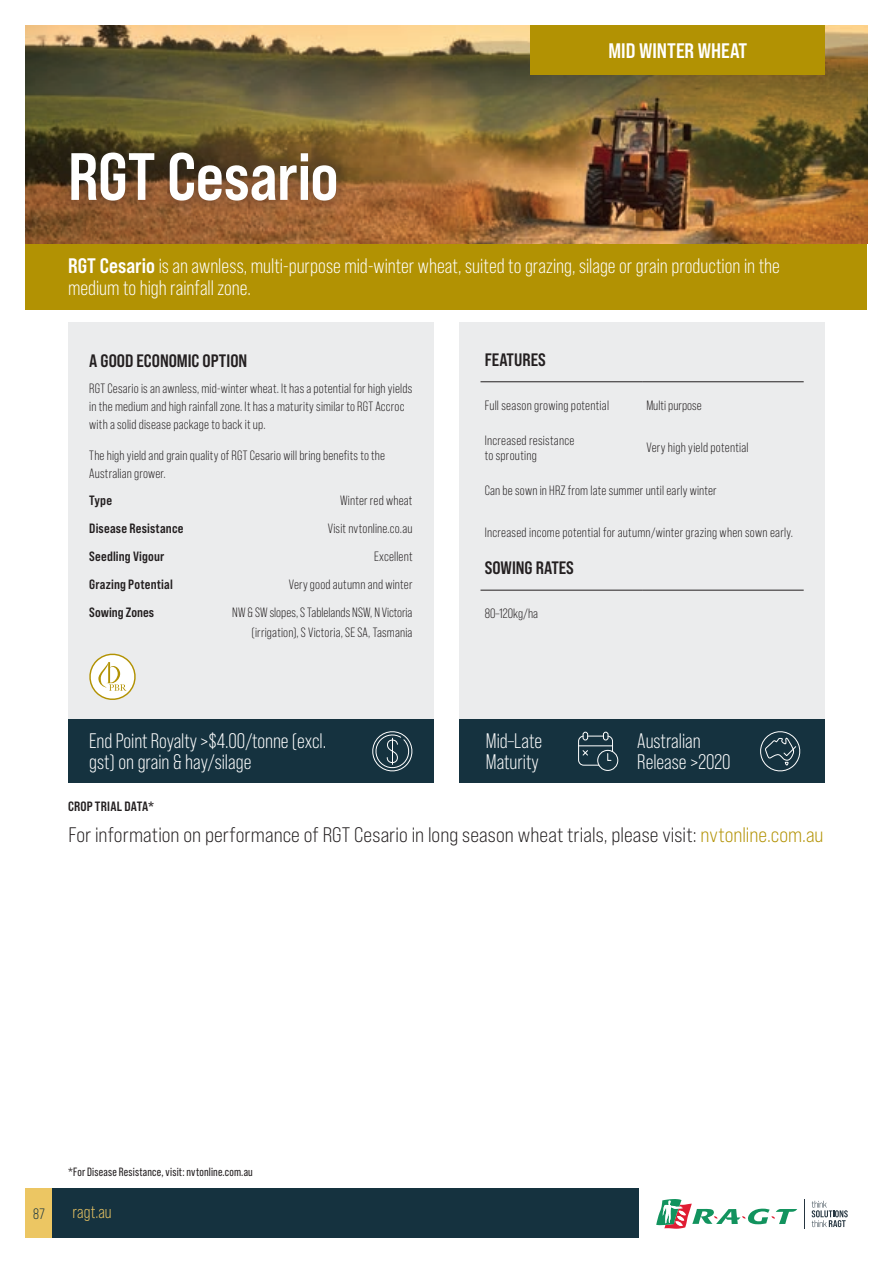
<style>
.page{position:relative;width:893px;height:1263px;background:#fff}
.page>*{position:absolute;margin:0;border:0;box-sizing:border-box;transform-origin:0 0}
.t1{font:66.75px "Bebas Neue Pro Sm E Bd";letter-spacing:-.005em;color:#fff}
.t2{font:21px/21px "Bebas Neue Pro";color:#fff}
.t3{font:21px "Bebas Neue Pro Sm E Bk";letter-spacing:.005em;color:#231f20}
.t4{font:21px "Bebas Neue Pro Sm E Bd";color:#fff}
.t5{font:18px "Bebas Neue Pro Sm E Bd";color:#231f20}
.t6{font:18px "Bebas Neue Pro";color:#ecc663}
.t7{font:15px "Bebas Neue Pro";color:#15323f}
.t8{font:13.5px/18px "Bebas Neue Pro";letter-spacing:.015em;color:#231f20}
.t9{font:13.5px "Bebas Neue Pro Sm E Bd";letter-spacing:.01em;color:#231f20}
.t10{font:12px "Bebas Neue Pro";letter-spacing:.015em;color:#231f20}
.s1{font-family:"Bebas Neue Pro Sm E Bd"}
.s2{color:#b29203}
</style>
<div class="page">
<img style="left:26px;top:26px;width:841px;height:218px">
<div style="left:57px;top:139px;width:293px;height:75px;background:#231f20;opacity:.6"></div>
<div style="left:26px;top:244px;width:841px;height:65px;background:#b29203"></div>
<div style="left:68px;top:322px;width:366px;height:461px;background:#ebeced"></div>
<div style="left:459px;top:322px;width:366px;height:398px;background:#ebeced"></div>
<hr style="left:480px;top:590px;width:162px;height:1px;background:#231f20">
<hr style="left:642px;top:590px;width:162px;height:1px;background:#231f20">
<hr style="left:480px;top:381px;width:162px;height:1px;background:#231f20">
<hr style="left:642px;top:381px;width:162px;height:1px;background:#231f20">
<div style="left:531px;top:26px;width:294px;height:49px;background:#b29203"></div>
<svg style="left:89px;top:653px;width:47px;height:47px"></svg>
<div style="left:459px;top:720px;width:366px;height:63px;background:#15323f"></div>
<div style="left:68px;top:720px;width:366px;height:63px;background:#15323f"></div>
<div style="left:583px;top:732px;width:5px;height:8px;border:1px solid #fff;border-radius:2px"></div>
<div style="left:603px;top:732px;width:5px;height:8px;border:1px solid #fff;border-radius:2px"></div>
<div style="left:597px;top:750px;width:21px;height:21px;border:1px solid #fff;border-radius:50%"></div>
<svg style="left:578px;top:735px;width:35px;height:31px"></svg>
<svg style="left:760px;top:731px;width:40px;height:40px"></svg>
<svg style="left:372px;top:731px;width:40px;height:40px"></svg>
<div style="left:52px;top:1188px;width:587px;height:49px;background:#15323f"></div>
<div style="left:26px;top:1188px;width:26px;height:49px;background:#ecc663"></div>
<svg style="left:656px;top:1199px;width:141px;height:29px"></svg>
<svg style="left:812px;top:1201px;width:36px;height:26px"></svg>
<svg style="left:804px;top:1199px;width:1px;height:29px"></svg>
<p class="t1" style="left:68px;top:137px;width:272px">RGT Cesario</p>
<p class="t4" style="left:608px;top:38px;width:140px">MID WINTER WHEAT</p>
<p class="t2" style="left:68px;top:254px;width:713px;line-height:22.5px"><span class="s1">RGT Cesario</span> is an awnless, multi-purpose mid-winter wheat, suited to grazing, silage or grain production in the medium to high rainfall zone.</p>
<p class="t5" style="left:89px;top:350px;width:159px">A GOOD ECONOMIC OPTION</p>
<p class="t8" style="left:89px;top:380px;width:324px">RGT Cesario is an awnless, mid-winter wheat. It has a potential for high yields in the medium and high rainfall zone. It has a maturity similar to RGT Accroc with a solid disease package to back it up.</p>
<p class="t8" style="left:89px;top:446px;width:297px">The high yield and grain quality of RGT Cesario will bring benefits to the<br>Australian grower.</p>
<p class="t9" style="left:89px;top:492px;width:24px">Type</p>
<p class="t8" style="left:340px;top:491px;width:74px">Winter red wheat</p>
<p class="t9" style="left:89px;top:520px;width:96px">Disease Resistance</p>
<p class="t8" style="left:328px;top:519px;width:86px">Visit nvtonline.co.au</p>
<p class="t9" style="left:89px;top:548px;width:77px">Seedling Vigour</p>
<p class="t8" style="left:374px;top:547px;width:40px">Excellent</p>
<p class="t9" style="left:89px;top:576px;width:85px">Grazing Potential</p>
<p class="t8" style="left:289px;top:575px;width:125px">Very good autumn and winter</p>
<p class="t9" style="left:89px;top:604px;width:66px">Sowing Zones</p>
<p class="t8" style="left:232px;top:603px;width:182px;line-height:19.5px;text-align:right">NW &amp; SW slopes, S Tablelands NSW, N Victoria (irrigation), S Victoria, SE SA, Tasmania</p>
<p class="t2" style="left:89px;top:730px;width:239px">End Point Royalty &gt;$4.00/tonne (excl. gst) on grain &amp; hay/silage</p>
<p class="t9" style="left:68px;top:798px;width:88px">CROP TRIAL DATA*</p>
<p class="t5" style="left:485px;top:349px;width:63px">FEATURES</p>
<p class="t8" style="left:485px;top:396px;width:126px">Full season growing potential</p>
<p class="t8" style="left:646px;top:396px;width:57px">Multi purpose</p>
<p class="t8" style="left:485px;top:433px;width:91px;line-height:15px">Increased resistance to sprouting</p>
<p class="t8" style="left:646px;top:439px;width:104px">Very high yield potential</p>
<p class="t8" style="left:485px;top:481px;width:233px">Can be sown in HRZ from late summer until early winter</p>
<p class="t8" style="left:485px;top:524px;width:310px">Increased income potential for autumn/winter grazing when sown early.</p>
<p class="t5" style="left:485px;top:557px;width:91px">SOWING RATES</p>
<p class="t8" style="left:485px;top:604px;width:55px">80–120kg/ha</p>
<p class="t2" style="left:486px;top:730px;width:58px">Mid–Late<br>Maturity</p>
<p class="t2" style="left:637px;top:730px;width:95px">Australian<br>Release &gt;2020</p>
<p class="t3" style="left:68px;top:822px;width:757px">For information on performance of RGT Cesario in long season wheat trials, please visit: <span class="s2">nvtonline.com.au</span></p>
<p class="t10" style="left:68px;top:1165px;width:186px">*For Disease Resistance, visit: nvtonline.com.au</p>
<p class="t7" style="left:33px;top:1205px;width:13px">87</p>
<h3 class="t6" style="left:73px;top:1202px;width:41px">ragt.au</h3>
</div>
